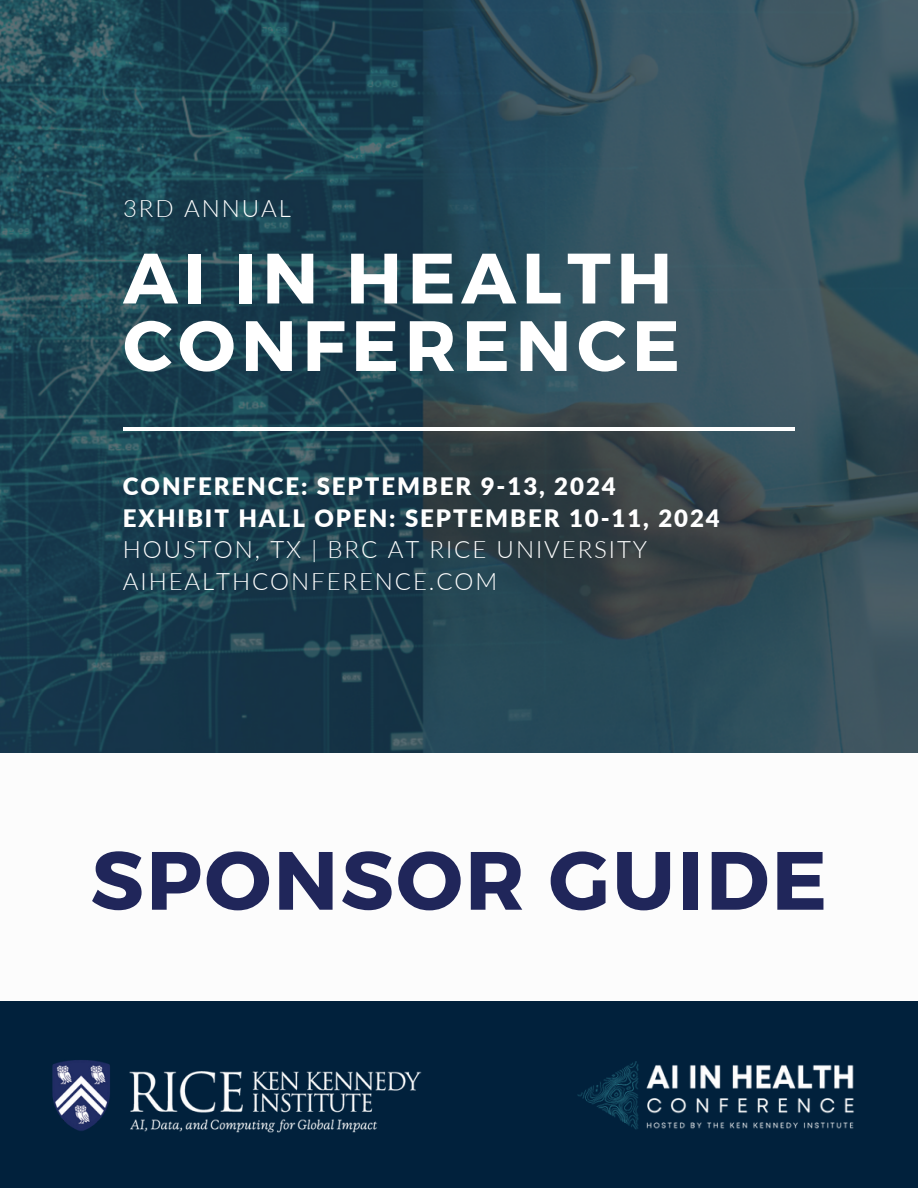
<style>
.page{position:relative;width:918px;height:1188px;background:#fff}
.page>*{position:absolute;margin:0;border:0;box-sizing:border-box;transform-origin:0 0}
.t1{font:700 82.5px "Montserrat";letter-spacing:.03em;color:#20265a}
.t2{font:700 71.1px/67.5px "Montserrat";letter-spacing:.08em;color:#fff}
.t3{font:900 24px "Lato";letter-spacing:.08em;color:#fff}
.t4{font:300 24px "Lato";letter-spacing:.08em;color:#fff}
</style>
<div class="page">
<img style="left:0;top:0;width:918px;height:753px">
<hr style="left:123px;top:427px;width:672px;height:3px;background:#fff">
<div style="left:0;top:1002px;width:918px;height:186px;background:#01213c"></div>
<img style="left:577px;top:1061px;width:277px;height:68px">
<img style="left:52px;top:1060px;width:370px;height:73px">
<p class="t4" style="left:123px;top:193px;width:169px">3RD ANNUAL</p>
<p class="t2" style="left:123px;top:241px;width:558px">AI IN HEALTH<br>CONFERENCE</p>
<p class="t3" style="left:123px;top:472px;width:494px">CONFERENCE: SEPTEMBER 9-13, 2024</p>
<p class="t3" style="left:123px;top:503px;width:598px">EXHIBIT HALL OPEN: SEPTEMBER 10-11, 2024</p>
<p class="t4" style="left:123px;top:535px;width:526px">HOUSTON, TX | BRC AT RICE UNIVERSITY</p>
<h1 class="t4" style="left:123px;top:566px;width:376px">AIHEALTHCONFERENCE.COM</h1>
<p class="t1" style="left:91px;top:827px;width:738px">SPONSOR GUIDE</p>
</div>
